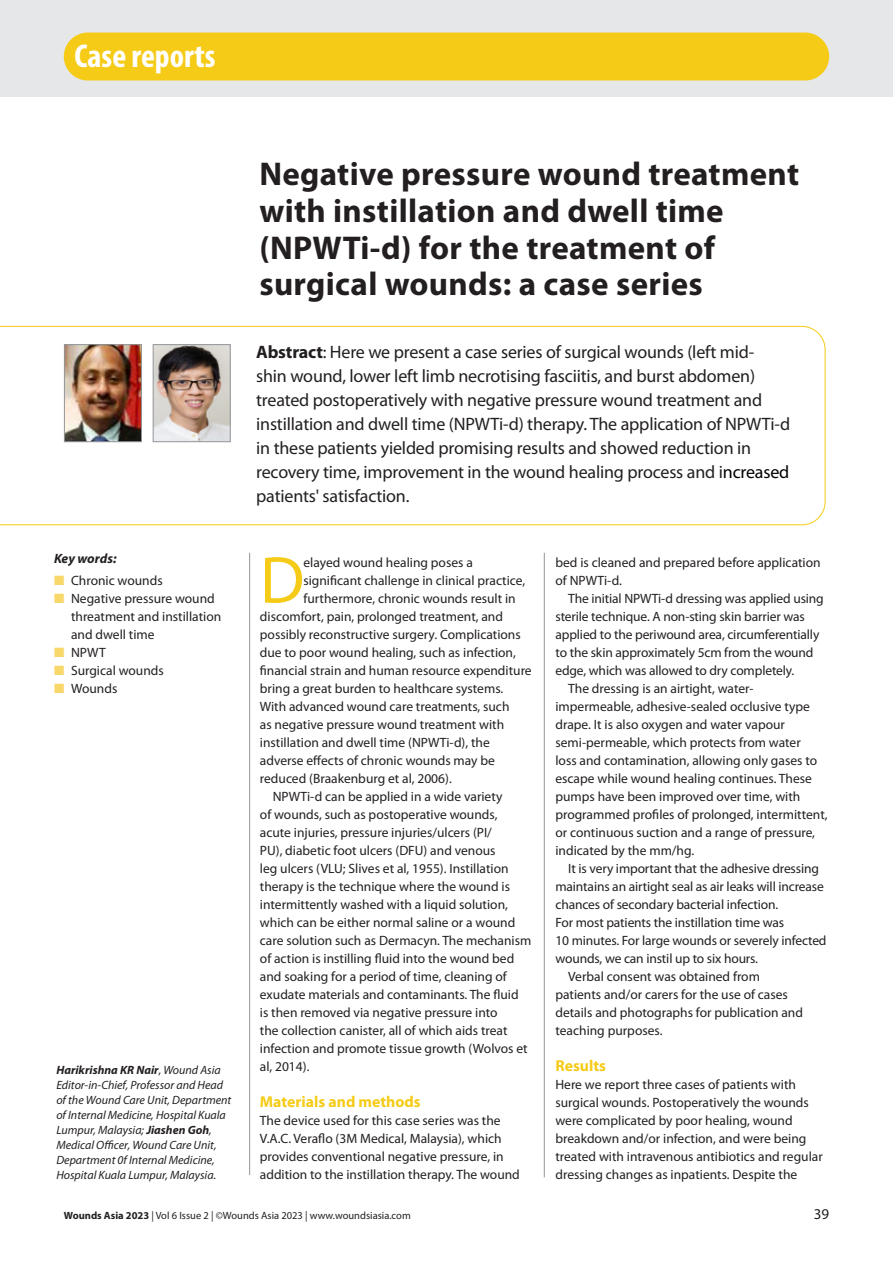
<style>
.page{position:relative;width:893px;height:1263px;background:#fff}
.page>*{position:absolute;margin:0;border:0;box-sizing:border-box;transform-origin:0 0}
.BODY_DROP_CAP{font:66.9px "Myriad Pro";color:#f6cb17}
.t1{font:700 condensed 33.15px "Myriad Pro";color:#fff}
.HEADLINE_22_BOLD{font:700 33px/36.6px "Myriad Pro";letter-spacing:.01em;color:#231f20}
.INTRO{font:18px/24px "Myriad Pro";letter-spacing:-.01em;color:#231f20}
.A-HEAD_CROSS_HEAD{font:700 15.75px "Myriad Pro";color:#f6cb17}
.BODY_INDENT{font:15px "Myriad Pro";color:#231f20}
.BODY_INDENT-2{font:13.5px/18px "Myriad Pro";color:#231f20}
.BODY_DROP_CAP-2{font:13.5px "Myriad Pro";color:#231f20}
.A-HEAD_CROSS_HEAD-2{font:13.5px/18px "Myriad Pro";color:#231f20}
.PRACTICE_AUTHOR_DET{font:italic 700 13.5px "Myriad Pro";letter-spacing:-.005em;color:#231f20}
.CASE_REPORT_AUTHOR{font:italic 12px/15px "Myriad Pro";color:#231f20}
.BODY_INDENT-3{font:10.5px "Myriad Pro";color:#231f20}
.s1{color:#f9d86b}
.s2{font-weight:700}
.s3{font-style:normal}
.s4{color:#000}
</style>
<div class="page">
<div style="left:0;top:0;width:893px;height:97px;background:#e6e7e9"></div>
<div style="left:64px;top:33px;width:765px;height:48px;background:#f6cb17;border-radius:24px"></div>
<hr style="left:249px;top:553px;width:1px;height:622px;background:#939598">
<hr style="left:544px;top:553px;width:1px;height:624px;background:#939598">
<svg style="left:0;top:326px;width:825px;height:199px"></svg>
<div style="left:65px;top:453px;width:176px;height:50px;background:#fff"></div>
<img style="left:66px;top:346px;width:74px;height:94px">
<div style="left:64px;top:344px;width:78px;height:98px;border:1px solid #939598"></div>
<img style="left:155px;top:346px;width:73px;height:94px">
<div style="left:153px;top:344px;width:77px;height:98px;border:1px solid #939598"></div>
<p class="t1" style="left:74px;top:35px;width:143px">Case reports</p>
<p class="PRACTICE_AUTHOR_DET" style="left:54px;top:550px;width:64px">Key words:</p>
<p class="BODY_INDENT-2" style="left:54px;top:571px;width:110px"><span class="s1">■</span> Chronic wounds</p>
<p class="BODY_INDENT-2" style="left:71px;top:589px;width:152px;text-indent:-17px"><span class="s1">■</span> Negative pressure wound threatment and instillation and dwell time</p>
<p class="BODY_INDENT-2" style="left:54px;top:643px;width:53px"><span class="s1">■</span> NPWT</p>
<p class="BODY_INDENT-2" style="left:54px;top:661px;width:111px"><span class="s1">■</span> Surgical wounds</p>
<p class="BODY_INDENT-2" style="left:54px;top:679px;width:65px"><span class="s1">■</span> Wounds</p>
<p class="CASE_REPORT_AUTHOR" style="left:56px;top:1062px;width:177px"><span class="s2">Harikrishna KR Nair</span><span class="s3">,</span> Wound Asia Editor-in-Chief, Professor and Head of the Wound Care Unit, Department of Internal Medicine, Hospital Kuala Lumpur, Malaysia; <span class="s2">Jiashen Goh</span>, Medical Officer, Wound Care Unit, Department 0f Internal Medicine, Hospital Kuala Lumpur, Malaysia.</p>
<p class="HEADLINE_22_BOLD" style="left:259px;top:155px;width:541px">Negative pressure wound treatment with instillation and dwell time (NPWTi-d) for the treatment of surgical wounds: a case series</p>
<p class="INTRO" style="left:256px;top:340px;width:535px"><span class="s2">Abstract</span>: Here we present a case series of surgical wounds (left mid-<br>shin wound, lower left limb necrotising fasciitis, and burst abdomen) treated postoperatively with negative pressure wound treatment and instillation and dwell time (NPWTi-d) therapy. The application of NPWTi-d in these patients yielded promising results and showed reduction in recovery time, improvement in the wound healing process and i<span class="s4">ncreased </span>patients' satisfaction.</p>
<p class="BODY_DROP_CAP" style="left:260px;top:539px;width:46px">D</p>
<p class="BODY_DROP_CAP-2" style="left:303px;top:554px;width:171px">elayed wound healing poses a</p>
<p class="BODY_DROP_CAP-2" style="left:303px;top:572px;width:223px">significant challenge in clinical practice,</p>
<p class="BODY_DROP_CAP-2" style="left:303px;top:590px;width:214px">furthermore, chronic wounds result in</p>
<p class="BODY_DROP_CAP-2" style="left:260px;top:608px;width:245px">discomfort, pain, prolonged treatment, and</p>
<p class="BODY_DROP_CAP-2" style="left:260px;top:626px;width:262px">possibly reconstructive surgery. Complications</p>
<p class="BODY_DROP_CAP-2" style="left:260px;top:644px;width:257px">due to poor wound healing, such as infection,</p>
<p class="BODY_DROP_CAP-2" style="left:260px;top:662px;width:273px">financial strain and human resource expenditure</p>
<p class="BODY_DROP_CAP-2" style="left:260px;top:680px;width:245px">bring a great burden to healthcare systems.</p>
<p class="BODY_DROP_CAP-2" style="left:260px;top:698px;width:251px">With advanced wound care treatments, such</p>
<p class="BODY_DROP_CAP-2" style="left:260px;top:716px;width:246px">as negative pressure wound treatment with</p>
<p class="BODY_DROP_CAP-2" style="left:260px;top:734px;width:231px">instillation and dwell time (NPWTi-d), the</p>
<p class="BODY_DROP_CAP-2" style="left:260px;top:752px;width:237px">adverse effects of chronic wounds may be</p>
<p class="BODY_DROP_CAP-2" style="left:260px;top:770px;width:193px">reduced (Braakenburg et al, 2006).</p>
<p class="BODY_INDENT-2" style="left:260px;top:787px;width:273px;text-indent:13px">NPWTi-d can be applied in a wide variety<br>of wounds, such as postoperative wounds, acute injuries, pressure injuries/ulcers (PI/<br>PU), diabetic foot ulcers (DFU) and venous<br>leg ulcers (VLU; Slives et al, 1955). Instillation therapy is the technique where the wound is intermittently washed with a liquid solution, which can be either normal saline or a wound care solution such as Dermacyn. The mechanism of action is instilling fluid into the wound bed and soaking for a period of time, cleaning of exudate materials and contaminants. The fluid<br>is then removed via negative pressure into<br>the collection canister, all of which aids treat infection and promote tissue growth (Wolvos et al, 2014).</p>
<p class="A-HEAD_CROSS_HEAD" style="left:260px;top:1091px;width:162px">Materials and methods</p>
<p class="A-HEAD_CROSS_HEAD-2" style="left:260px;top:1111px;width:261px">The device used for this case series was the V.A.C. Veraflo (3M Medical, Malaysia), which provides conventional negative pressure, in addition to the instillation therapy. The wound</p>
<p class="A-HEAD_CROSS_HEAD-2" style="left:555px;top:553px;width:267px">bed is cleaned and prepared before application of NPWTi-d.</p>
<p class="BODY_INDENT-2" style="left:555px;top:589px;width:270px;text-indent:13px">The initial NPWTi-d dressing was applied using sterile technique. A non-sting skin barrier was applied to the periwound area, circumferentially to the skin approximately 5cm from the wound edge, which was allowed to dry completely.</p>
<p class="BODY_INDENT-2" style="left:555px;top:679px;width:274px;text-indent:13px">The dressing is an airtight, water&shy;impermeable, adhesive-sealed occlusive type drape. It is also oxygen and water vapour semi-permeable, which protects from water<br>loss and contamination, allowing only gases to escape while wound healing continues. These pumps have been improved over time, with programmed profiles of prolonged, intermittent, or continuous suction and a range of pressure, indicated by the mm/hg.</p>
<p class="BODY_INDENT-2" style="left:555px;top:859px;width:273px;text-indent:13px">It is very important that the adhesive dressing maintains an airtight seal as air leaks will increase chances of secondary bacterial infection.<br>For most patients the instillation time was<br>10 minutes. For large wounds or severely infected wounds, we can instil up to six hours.</p>
<p class="BODY_INDENT-2" style="left:555px;top:967px;width:249px;text-indent:13px">Verbal consent was obtained from patients and/or carers for the use of cases details and photographs for publication and teaching purposes.</p>
<p class="A-HEAD_CROSS_HEAD" style="left:555px;top:1055px;width:52px">Results</p>
<p class="BODY_INDENT-2" style="left:555px;top:1075px;width:269px">Here we report three cases of patients with surgical wounds. Postoperatively the wounds were complicated by poor healing, wound breakdown and/or infection, and were being treated with intravenous antibiotics and regular dressing changes as inpatients. Despite the</p>
<p class="BODY_INDENT-3" style="left:64px;top:1208px;width:348px"><span class="s2">Wounds Asia 2023</span> | Vol 6 Issue 2 | ©Wounds Asia 2023 | www.woundsiasia.com</p>
<p class="BODY_INDENT" style="left:814px;top:1204px;width:17px">39</p>
</div>
